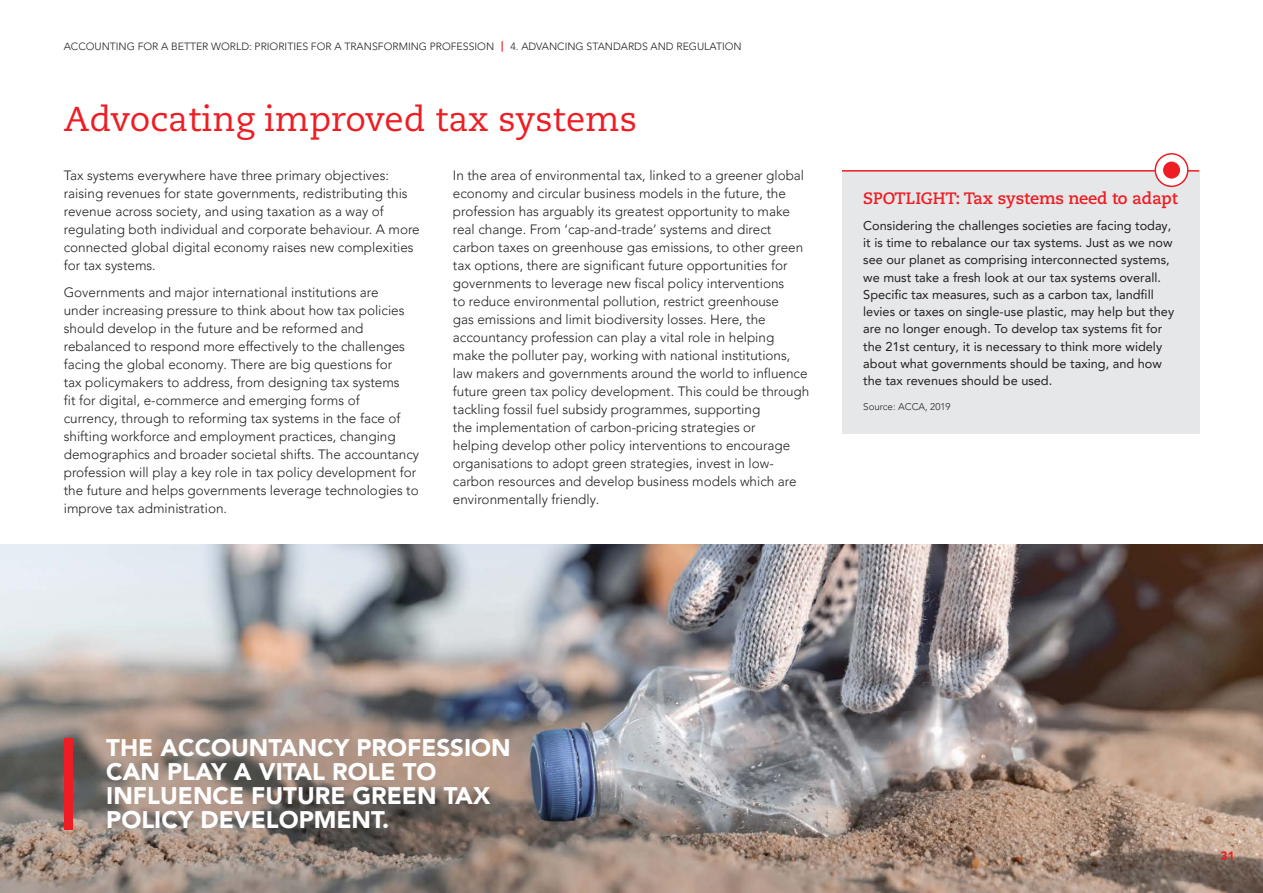
<style>
.page{position:relative;width:1263px;height:893px;background:#fff}
.page>*{position:absolute;margin:0;border:0;box-sizing:border-box;transform-origin:0 0}
.t1{font:34.5px "Caecilia";color:#ee1d23}
.t2{font:900 24px/24px "Avenir LT Pro";color:#fff}
.t3{font:700 16.5px "Caecilia";letter-spacing:-.01em;color:#ee1d23}
.t4{font:300 13.5px/18px "Avenir LT Pro";color:#231f20}
.t5{font:12.75px/17.2px "Avenir LT Pro";color:#231f20}
.t6{font:900 12px "Avenir LT Pro";color:#ee1d23}
.t7{font:300 10.5px "Avenir LT Pro";color:#231f20}
.t8{font:300 9.75px "Avenir LT Pro";color:#231f20}
.s1{font-weight:800;color:#ee1d23}
</style>
<div class="page">
<img style="left:0;top:544px;width:1263px;height:349px">
<div style="left:842px;top:170px;width:357px;height:264px;background:#e6e7e9"></div>
<hr style="left:842px;top:170px;width:357px;height:2px;background:#ee1d23">
<svg style="left:1155px;top:154px;width:33px;height:32px"></svg>
<div style="left:1154px;top:153px;width:34px;height:34px;border:2px solid #ee1d23;border-radius:50%"></div>
<div style="left:1163px;top:162px;width:17px;height:17px;background:#ee1d23;border-radius:50%"></div>
<div style="left:64px;top:738px;width:8px;height:91px;background:#ee1d23"></div>
<p class="t7" style="left:64px;top:41px;width:679px">ACCOUNTING FOR A BETTER WORLD: PRIORITIES FOR A TRANSFORMING PROFESSION <span class="s1">|</span> 4. ADVANCING STANDARDS AND REGULATION</p>
<h1 class="t1" style="left:64px;top:100px;width:575px">Advocating improved tax systems</h1>
<p class="t4" style="left:64px;top:167px;width:357px">Tax systems everywhere have three primary objectives: raising revenues for state governments, redistributing this revenue across society, and using taxation as a way of regulating both individual and corporate behaviour. A more connected global digital economy raises new complexities for tax systems.</p>
<p class="t4" style="left:64px;top:283px;width:357px">Governments and major international institutions are<br>under increasing pressure to think about how tax policies should develop in the future and be reformed and rebalanced to respond more effectively to the challenges facing the global economy. There are big questions for<br>tax policymakers to address, from designing tax systems<br>fit for digital, e-commerce and emerging forms of<br>currency, through to reforming tax systems in the face of shifting workforce and employment practices, changing demographics and broader societal shifts. The accountancy profession will play a key role in tax policy development for the future and helps governments leverage technologies to improve tax administration.</p>
<p class="t4" style="left:453px;top:167px;width:358px">In the area of environmental tax, linked to a greener global economy and circular business models in the future, the profession has arguably its greatest opportunity to make real change. From ‘cap-and-trade’ systems and direct carbon taxes on greenhouse gas emissions, to other green tax options, there are significant future opportunities for governments to leverage new fiscal policy interventions<br>to reduce environmental pollution, restrict greenhouse<br>gas emissions and limit biodiversity losses. Here, the accountancy profession can play a vital role in helping make the polluter pay, working with national institutions, law makers and governments around the world to influence future green tax policy development. This could be through tackling fossil fuel subsidy programmes, supporting<br>the implementation of carbon-pricing strategies or<br>helping develop other policy interventions to encourage organisations to adopt green strategies, invest in low&shy;carbon resources and develop business models which are environmentally friendly.</p>
<p class="t3" style="left:863px;top:189px;width:316px">SPOTLIGHT: Tax systems need to adapt</p>
<p class="t5" style="left:863px;top:217px;width:312px">Considering the challenges societies are facing today, it is time to rebalance our tax systems. Just as we now see our planet as comprising interconnected systems, we must take a fresh look at our tax systems overall.<br>Specific tax measures, such as a carbon tax, landfill levies or taxes on single-use plastic, may help but they are no longer enough. To develop tax systems fit for the 21st century, it is necessary to think more widely about what governments should be taxing, and how the tax revenues should be used.</p>
<p class="t8" style="left:863px;top:401px;width:89px">Source: ACCA, 2019</p>
<h2 class="t2" style="left:106px;top:736px;width:406px">THE ACCOUNTANCY PROFESSION<br>CAN PLAY A VITAL ROLE TO<br>INFLUENCE FUTURE GREEN TAX<br>POLICY DEVELOPMENT.</h2>
<p class="t6" style="left:1220px;top:848px;width:16px">31</p>
</div>
